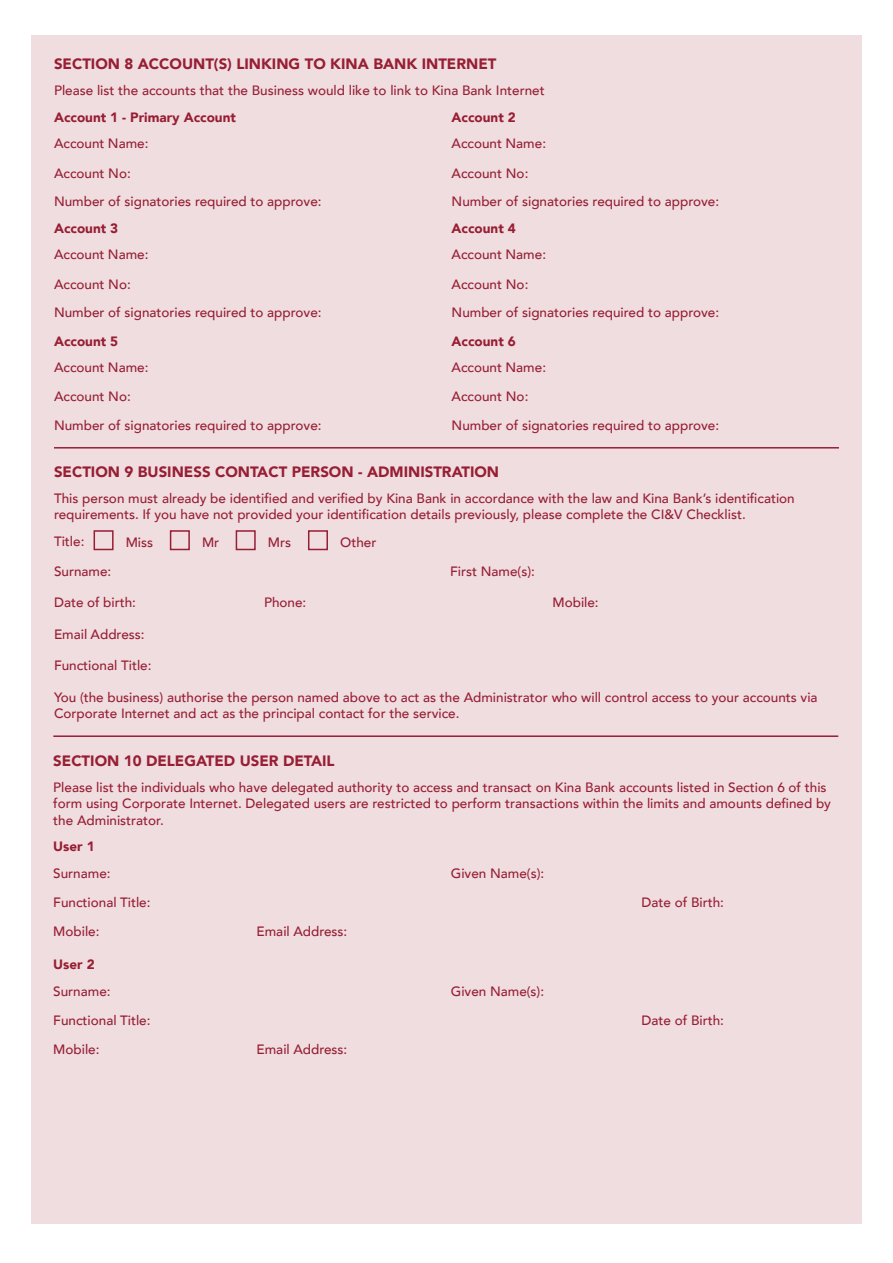
<style>
.page{position:relative;width:893px;height:1263px;background:#fff}
.page>*{position:absolute;margin:0;border:0;box-sizing:border-box;transform-origin:0 0}
.t1{font:900 15px "Avenir";color:#981e33}
.t2{font:500 13.5px/16.2px "Avenir";color:#981e33}
.t3{font:900 13.5px "Avenir";color:#981e33}
</style>
<div class="page">
<div style="left:31px;top:35px;width:831px;height:1189px;background:#efdde0"></div>
<hr style="left:54px;top:447px;width:785px;height:1px;background:#981e33">
<div style="left:94px;top:530px;width:20px;height:20px;border:2px solid #981e33"></div>
<div style="left:170px;top:530px;width:20px;height:20px;border:2px solid #981e33"></div>
<div style="left:236px;top:530px;width:20px;height:20px;border:2px solid #981e33"></div>
<div style="left:308px;top:530px;width:20px;height:20px;border:2px solid #981e33"></div>
<hr style="left:53px;top:735px;width:785px;height:2px;background:#981e33">
<p class="t1" style="left:54px;top:51px;width:444px">SECTION 8 ACCOUNT(S) LINKING TO KINA BANK INTERNET</p>
<p class="t2" style="left:54px;top:81px;width:492px">Please list the accounts that the Business would like to link to Kina Bank Internet</p>
<p class="t3" style="left:54px;top:106px;width:183px">Account 1 - Primary Account</p>
<p class="t3" style="left:452px;top:106px;width:66px">Account 2</p>
<p class="t2" style="left:54px;top:135px;width:96px">Account Name:</p>
<p class="t2" style="left:452px;top:135px;width:96px">Account Name:</p>
<p class="t2" style="left:54px;top:164px;width:78px">Account No:</p>
<p class="t2" style="left:452px;top:164px;width:78px">Account No:</p>
<p class="t2" style="left:54px;top:193px;width:269px">Number of signatories required to approve:</p>
<p class="t2" style="left:452px;top:193px;width:269px">Number of signatories required to approve:</p>
<p class="t3" style="left:54px;top:217px;width:66px">Account 3</p>
<p class="t3" style="left:452px;top:217px;width:66px">Account 4</p>
<p class="t2" style="left:54px;top:246px;width:96px">Account Name:</p>
<p class="t2" style="left:452px;top:246px;width:96px">Account Name:</p>
<p class="t2" style="left:54px;top:275px;width:78px">Account No:</p>
<p class="t2" style="left:452px;top:275px;width:78px">Account No:</p>
<p class="t2" style="left:54px;top:304px;width:269px">Number of signatories required to approve:</p>
<p class="t2" style="left:452px;top:304px;width:269px">Number of signatories required to approve:</p>
<p class="t3" style="left:54px;top:329px;width:66px">Account 5</p>
<p class="t3" style="left:452px;top:329px;width:66px">Account 6</p>
<p class="t2" style="left:54px;top:358px;width:96px">Account Name:</p>
<p class="t2" style="left:452px;top:358px;width:96px">Account Name:</p>
<p class="t2" style="left:54px;top:388px;width:78px">Account No:</p>
<p class="t2" style="left:452px;top:388px;width:78px">Account No:</p>
<p class="t2" style="left:452px;top:416px;width:269px">Number of signatories required to approve:</p>
<p class="t1" style="left:54px;top:459px;width:447px">SECTION 9 BUSINESS CONTACT PERSON - ADMINISTRATION</p>
<p class="t2" style="left:54px;top:489px;width:742px">This person must already be identified and verified by Kina Bank in accordance with the law and Kina Bank’s identification requirements. If you have not provided your identification details previously, please complete the CI&amp;V Checklist.</p>
<p class="t2" style="left:54px;top:533px;width:32px">Title:</p>
<p class="t2" style="left:126px;top:533px;width:29px">Miss</p>
<p class="t2" style="left:202px;top:533px;width:19px">Mr</p>
<p class="t2" style="left:268px;top:533px;width:25px">Mrs</p>
<p class="t2" style="left:340px;top:533px;width:38px">Other</p>
<p class="t2" style="left:54px;top:563px;width:59px">Surname:</p>
<p class="t2" style="left:54px;top:594px;width:83px">Date of birth:</p>
<p class="t2" style="left:54px;top:625px;width:92px">Email Address:</p>
<p class="t2" style="left:54px;top:656px;width:99px">Functional Title:</p>
<p class="t2" style="left:54px;top:416px;width:269px">Number of signatories required to approve:</p>
<p class="t2" style="left:450px;top:563px;width:86px">First Name(s):</p>
<p class="t2" style="left:264px;top:594px;width:44px">Phone:</p>
<p class="t2" style="left:552px;top:594px;width:48px">Mobile:</p>
<p class="t2" style="left:54px;top:688px;width:765px">You (the business) authorise the person named above to act as the Administrator who will control access to your accounts via<br>Corporate Internet and act as the principal contact for the service.</p>
<p class="t1" style="left:53px;top:748px;width:283px">SECTION 10 DELEGATED USER DETAIL</p>
<p class="t2" style="left:53px;top:778px;width:779px">Please list the individuals who have delegated authority to access and transact on Kina Bank accounts listed in Section 6 of this form using Corporate Internet. Delegated users are restricted to perform transactions within the limits and amounts defined by the Administrator.</p>
<p class="t3" style="left:53px;top:835px;width:43px">User 1</p>
<p class="t2" style="left:53px;top:864px;width:59px">Surname:</p>
<p class="t2" style="left:451px;top:864px;width:95px">Given Name(s):</p>
<p class="t2" style="left:53px;top:893px;width:99px">Functional Title:</p>
<p class="t2" style="left:641px;top:893px;width:84px">Date of Birth:</p>
<p class="t2" style="left:53px;top:923px;width:48px">Mobile:</p>
<p class="t2" style="left:257px;top:923px;width:92px">Email Address:</p>
<p class="t3" style="left:53px;top:953px;width:43px">User 2</p>
<p class="t2" style="left:53px;top:982px;width:59px">Surname:</p>
<p class="t2" style="left:451px;top:982px;width:95px">Given Name(s):</p>
<p class="t2" style="left:53px;top:1011px;width:99px">Functional Title:</p>
<p class="t2" style="left:641px;top:1011px;width:84px">Date of Birth:</p>
<p class="t2" style="left:53px;top:1040px;width:48px">Mobile:</p>
<p class="t2" style="left:257px;top:1040px;width:92px">Email Address:</p>
</div>
